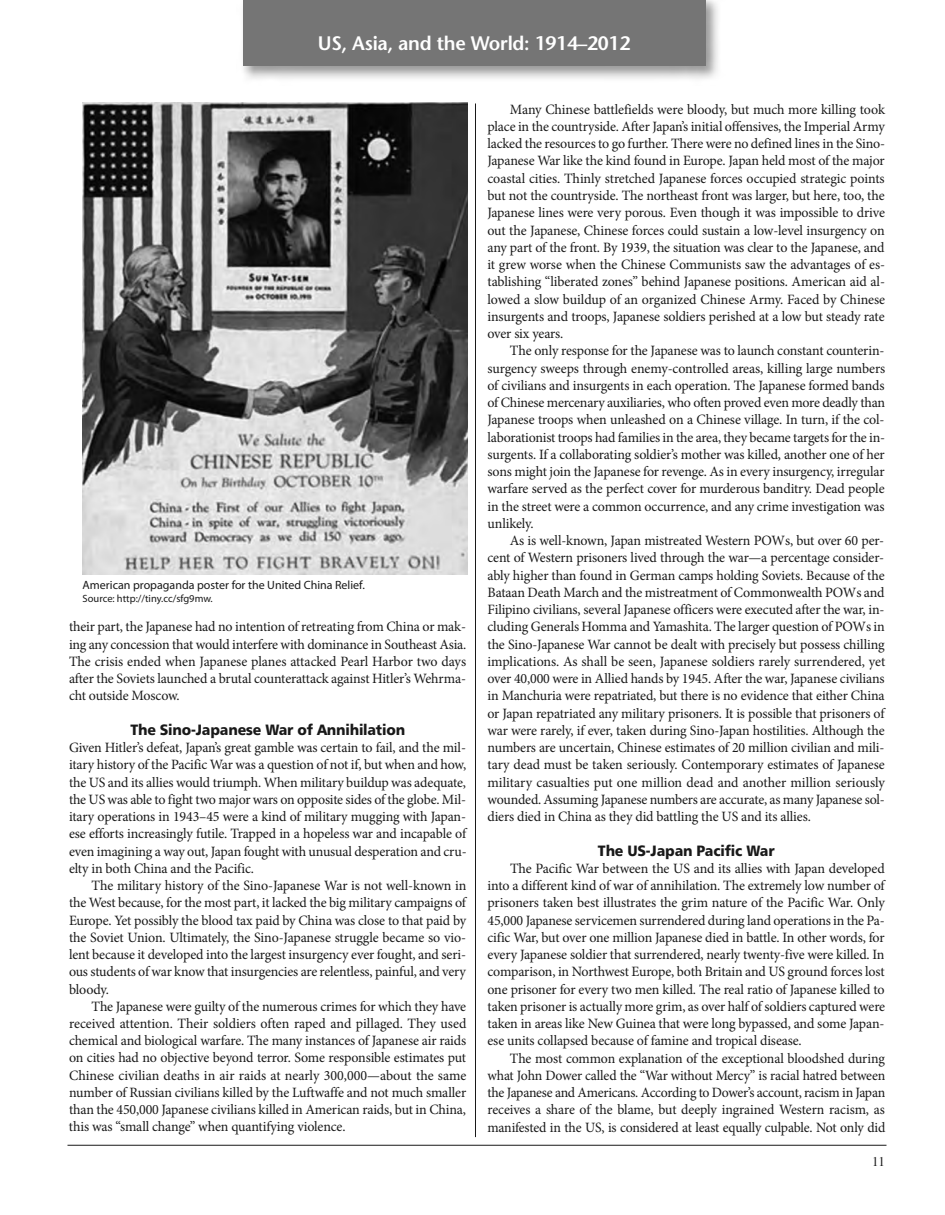
<style>
.page{position:relative;width:945px;height:1215px;background:#fff}
.page>*{position:absolute;margin:0;border:0;box-sizing:border-box;transform-origin:0 0}
.t1{font:600 19.5px "Stone Sans";letter-spacing:-.01em;color:#fff}
.t2{font:15px "Humanist 777 BT Black B";letter-spacing:-.015em;color:#191919;scale:.95 1}
.t3{font:14.25px/17.2px "Minion Pro";letter-spacing:-.01em;color:#191919;text-align:justify}
.t4{font:13.5px "EAA Times";color:#191919;scale:.95 1}
.t5{font:12px "Myriad Pro";color:#191919}
.t6{font:10.5px "Myriad Pro";letter-spacing:-.005em;color:#191919}
</style>
<div class="page">
<hr style="left:475px;top:103px;width:1px;height:1034px;background:#191919">
<hr style="left:68px;top:1145px;width:818px;height:1px;background:#191919">
<img style="left:242px;top:0;width:476px;height:79px">
<div style="left:243px;top:0;width:462px;height:66px;background:#757575"></div>
<img style="left:83px;top:102px;width:385px;height:472px">
<h1 class="t1" style="left:318px;top:35px;width:314px">US, Asia, and the World: 1914–2012</h1>
<p class="t5" style="left:83px;top:580px;width:284px">American propaganda poster for the united China Relief.</p>
<p class="t6" style="left:83px;top:595px;width:132px">Source: http://tiny.cc/sfg9mw.</p>
<p class="t3" style="left:69px;top:619px;width:399px">their part, the Japanese had no intention of retreating from China or mak&shy;ing any concession that would interfere with dominance in Southeast Asia.<br>The crisis ended when Japanese planes attacked Pearl Harbor two days after the Soviets launched a brutal counterattack against Hitler’s Wehrma&shy;cht outside Moscow.</p>
<p class="t2" style="left:130px;top:724px;width:291px">The Sino-Japanese War of Annihilation</p>
<p class="t3" style="left:69px;top:740px;width:399px">Given Hitler’s defeat, Japan’s great gamble was certain to fail, and the mil&shy;itary history of the Pacific War was a question of not if, but when and how, the US and its allies would triumph. When military buildup was adequate, the US was able to fight two major wars on opposite sides of the globe. Mil&shy;itary operations in 1943–45 were a kind of military mugging with Japan&shy;ese efforts increasingly futile. Trapped in a hopeless war and incapable of even imagining a way out, Japan fought with unusual desperation and cru&shy;elty in both China and the Pacific.</p>
<p class="t3" style="left:69px;top:878px;width:399px;text-indent:23px">The military history of the Sino-Japanese War is not well-known in the West because, for the most part, it lacked the big military campaigns of Europe. Yet possibly the blood tax paid by China was close to that paid by the Soviet Union. Ultimately, the Sino-Japanese struggle became so vio&shy;lent because it developed into the largest insurgency ever fought, and seri&shy;ous students of war know that insurgencies are relentless, painful, and very bloody.</p>
<p class="t3" style="left:69px;top:999px;width:399px;text-indent:23px">The Japanese were guilty of the numerous crimes for which they have received attention. Their soldiers often raped and pillaged. They used chemical and biological warfare. The many instances of Japanese air raids on cities had no objective beyond terror. Some responsible estimates put Chinese civilian deaths in air raids at nearly 300,000—about the same number of Russian civilians killed by the Luftwaffe and not much smaller than the 450,000 Japanese civilians killed in American raids, but in China, this was “small change” when quantifying violence.</p>
<p class="t3" style="left:487px;top:102px;width:399px;text-indent:22px">Many Chinese battlefields were bloody, but much more killing took place in the countryside. After Japan’s initial offensives, the Imperial Army lacked the resources to go further. There were no defined lines in the Sino-Japanese War like the kind found in Europe. Japan held most of the major coastal cities. Thinly stretched Japanese forces occupied strategic points but not the countryside. The northeast front was larger, but here, too, the Japanese lines were very porous. Even though it was impossible to drive out the Japanese, Chinese forces could sustain a low-level insurgency on any part of the front. By 1939, the situation was clear to the Japanese, and it grew worse when the Chinese Communists saw the advantages of es&shy;tablishing “liberated zones” behind Japanese positions. American aid al&shy;lowed a slow buildup of an organized Chinese Army. Faced by Chinese insurgents and troops, Japanese soldiers perished at a low but steady rate over six years.</p>
<p class="t3" style="left:487px;top:343px;width:399px;text-indent:22px">The only response for the Japanese was to launch constant counterin&shy;surgency sweeps through enemy-controlled areas, killing large numbers of civilians and insurgents in each operation. The Japanese formed bands of Chinese mercenary auxiliaries, who often proved even more deadly than Japanese troops when unleashed on a Chinese village. In turn, if the col&shy;laborationist troops had families in the area, they became targets for the in&shy;surgents. If a collaborating soldier’s mother was killed, another one of her sons might join the Japanese for revenge. As in every insurgency, irregular warfare served as the perfect cover for murderous banditry. Dead people in the street were a common occurrence, and any crime investigation was unlikely.</p>
<p class="t3" style="left:487px;top:533px;width:399px;text-indent:22px">As is well-known, Japan mistreated Western POWs, but over 60 per&shy;cent of Western prisoners lived through the war—a percentage consider&shy;ably higher than found in German camps holding Soviets. Because of the Bataan Death March and the mistreatment of Commonwealth POWs and Filipino civilians, several Japanese officers were executed after the war, in&shy;cluding Generals Homma and Yamashita. The larger question of POWs in the Sino-Japanese War cannot be dealt with precisely but possess chilling implications. As shall be seen, Japanese soldiers rarely surrendered, yet over 40,000 were in Allied hands by 1945. After the war, Japanese civilians in Manchuria were repatriated, but there is no evidence that either China or Japan repatriated any military prisoners. It is possible that prisoners of war were rarely, if ever, taken during Sino-Japan hostilities. Although the numbers are uncertain, Chinese estimates of 20 million civilian and mili&shy;tary dead must be taken seriously. Contemporary estimates of Japanese military casualties put one million dead and another million seriously wounded. Assuming Japanese numbers are accurate, as many Japanese sol&shy;diers died in China as they did battling the US and its allies.</p>
<p class="t2" style="left:598px;top:844px;width:187px">The US-Japan Pacific War</p>
<p class="t3" style="left:488px;top:861px;width:399px;text-indent:22px">The Pacific War between the US and its allies with Japan developed into a different kind of war of annihilation. The extremely low number of prisoners taken best illustrates the grim nature of the Pacific War. Only 45,000 Japanese servicemen surrendered during land operations in the Pa&shy;cific War, but over one million Japanese died in battle. In other words, for every Japanese soldier that surrendered, nearly twenty-five were killed. In comparison, in Northwest Europe, both Britain and US ground forces lost one prisoner for every two men killed. The real ratio of Japanese killed to taken prisoner is actually more grim, as over half of soldiers captured were taken in areas like New Guinea that were long bypassed, and some Japan&shy;ese units collapsed because of famine and tropical disease.</p>
<p class="t3" style="left:487px;top:1051px;width:399px;text-indent:23px">The most common explanation of the exceptional bloodshed during what John Dower called the “War without Mercy” is racial hatred between the Japanese and Americans. According to Dower’s account, racism in Japan receives a share of the blame, but deeply ingrained Western racism, as manifested in the US, is considered at least equally culpable. Not only did</p>
<p class="t4" style="left:872px;top:1157px;width:15px">11</p>
</div>
